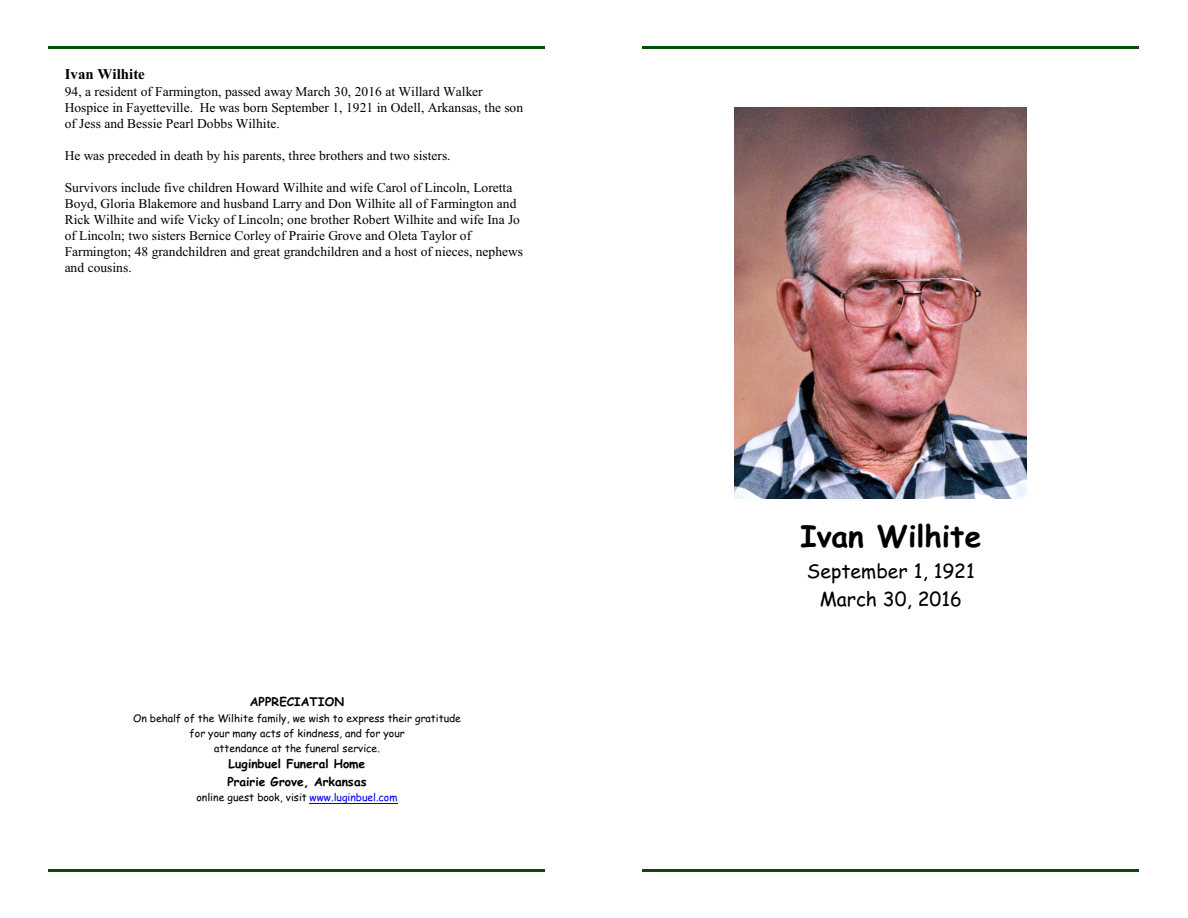
<style>
.page{position:relative;width:1188px;height:918px;background:#fff}
.page>*{position:absolute;margin:0;border:0;box-sizing:border-box;transform-origin:0 0}
.t1{font:700 30px "Comic Sans MS";color:#000}
.t2{font:19.5px/27.9px "Comic Sans MS";color:#000;text-align:center}
.t3{font:700 15px "Times New Roman";color:#000}
.t4{font:13.5px/16px "Times New Roman";color:#000}
.t5{font:700 12px/17.2px "Comic Sans MS";color:#000}
.t6{font:10.5px/15px "Comic Sans MS";color:#000;text-align:center}
.s1{color:#00f}
</style>
<div class="page">
<hr style="left:49px;top:46px;width:496px;height:2px;background:#004f00">
<hr style="left:49px;top:870px;width:496px;height:2px;background:#004f00">
<hr style="left:643px;top:46px;width:496px;height:2px;background:#004f00">
<hr style="left:643px;top:870px;width:496px;height:2px;background:#004f00">
<hr style="left:310px;top:803px;width:88px;height:1px;background:#00f">
<img style="left:735px;top:107px;width:291px;height:391px">
<p class="t3" style="left:65px;top:69px;width:82px">Ivan Wilhite</p>
<p class="t4" style="left:65px;top:84px;width:460px">94, a resident of Farmington, passed away March 30, 2016 at Willard Walker<br>Hospice in Fayetteville. He was born September 1, 1921 in Odell, Arkansas, the son of Jess and Bessie Pearl Dobbs Wilhite.</p>
<p class="t4" style="left:65px;top:148px;width:387px">He was preceded in death by his parents, three brothers and two sisters.</p>
<p class="t4" style="left:65px;top:180px;width:460px">Survivors include five children Howard Wilhite and wife Carol of Lincoln, Loretta Boyd, Gloria Blakemore and husband Larry and Don Wilhite all of Farmington and Rick Wilhite and wife Vicky of Lincoln; one brother Robert Wilhite and wife Ina Jo of Lincoln; two sisters Bernice Corley of Prairie Grove and Oleta Taylor of Farmington; 48 grandchildren and great grandchildren and a host of nieces, nephews and cousins.</p>
<p class="t5" style="left:250px;top:694px;width:96px">APPRECIATION</p>
<p class="t6" style="left:133px;top:711px;width:329px">On behalf of the Wilhite family, we wish to express their gratitude for your many acts of kindness, and for your<br>attendance at the funeral service.</p>
<p class="t5" style="left:227px;top:756px;width:141px">Luginbuel Funeral Home<br>Prairie Grove, Arkansas</p>
<p class="t6" style="left:196px;top:791px;width:203px">online guest book, visit <span class="s1">www.luginbuel.com</span></p>
<h1 class="t1" style="left:800px;top:523px;width:183px">Ivan Wilhite</h1>
<h2 class="t2" style="left:807px;top:559px;width:169px">September 1, 1921<br>March 30, 2016</h2>
</div>
